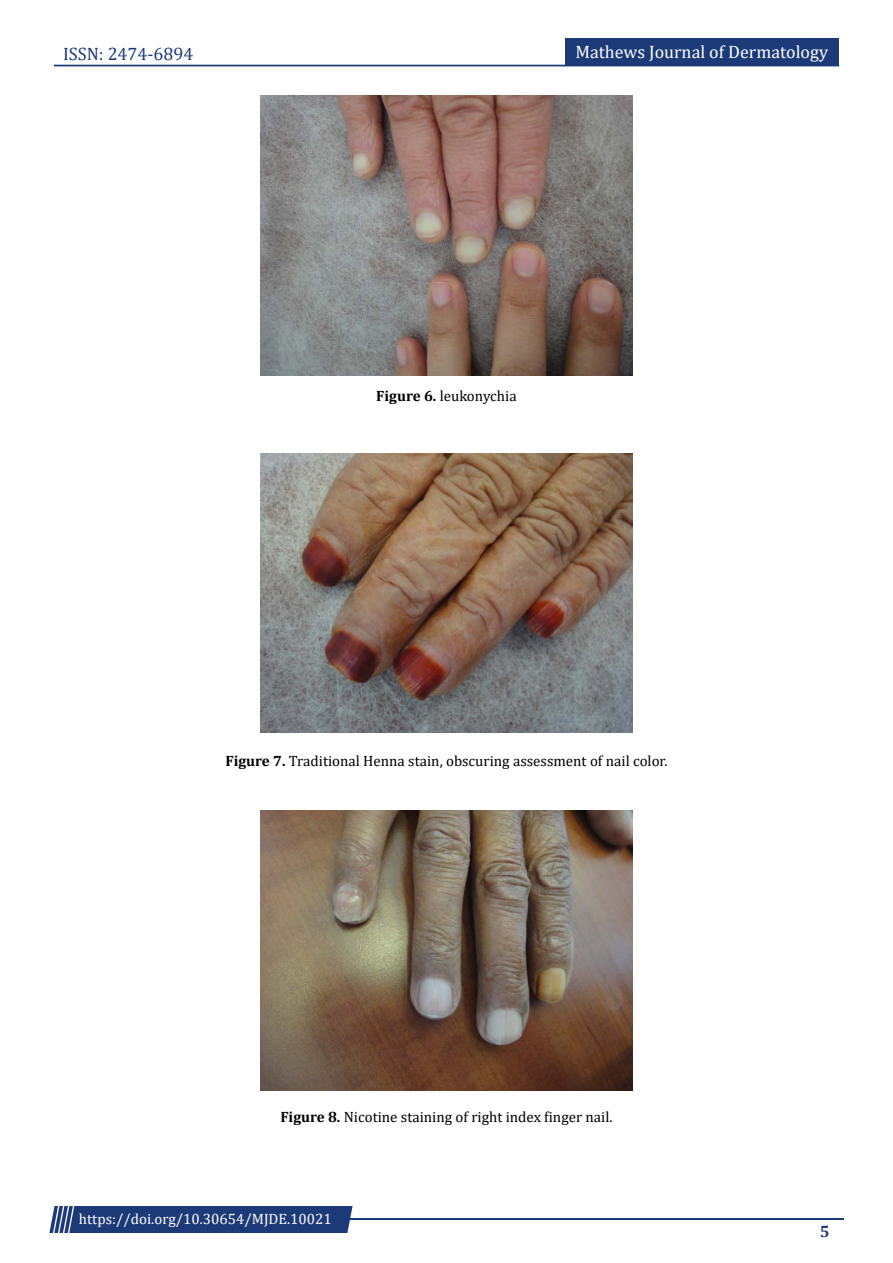
<style>
.page{position:relative;width:893px;height:1263px;background:#fff}
.page>*{position:absolute;margin:0;border:0;box-sizing:border-box;transform-origin:0 0}
.t1{font:18px "Cambria";color:#fff}
.t2{font:18px "Cambria";color:#1c3a78}
.t3{font:700 16.5px "Cambria";color:#1c3a78}
.t4{font:15px "Cambria";color:#000}
.t5{font:15px "Cambria";color:#fff}
.s1{font-weight:700}
</style>
<div class="page">
<div style="left:54px;top:65px;width:785px;height:1px;border:1px solid #1c3a78"></div>
<div style="left:565px;top:39px;width:274px;height:27px;background:#1c3a78"></div>
<hr style="left:310px;top:1219px;width:534px;height:1px;background:#1c3a78">
<div style="left:49px;top:1206px;width:304px;height:27px;background:#1c3a78"></div>
<img style="left:260px;top:96px;width:373px;height:279px">
<img style="left:260px;top:453px;width:373px;height:280px">
<img style="left:260px;top:811px;width:373px;height:279px">
<p class="t2" style="left:63px;top:43px;width:132px">ISSN: 2474-6894</p>
<p class="t1" style="left:575px;top:41px;width:254px">Mathews Journal of Dermatology</p>
<p class="t4" style="left:376px;top:387px;width:142px"><span class="s1">Figure 6.</span> leukonychia</p>
<p class="t4" style="left:225px;top:752px;width:443px"><span class="s1">Figure 7.</span> Traditional Henna stain, obscuring assessment of nail color.</p>
<p class="t4" style="left:280px;top:1108px;width:334px"><span class="s1">Figure 8.</span> Nicotine staining of right index finger nail.</p>
<p class="t5" style="left:79px;top:1210px;width:254px">https://doi.org/10.30654/MJDE.10021</p>
<p class="t3" style="left:820px;top:1220px;width:11px">5</p>
</div>
